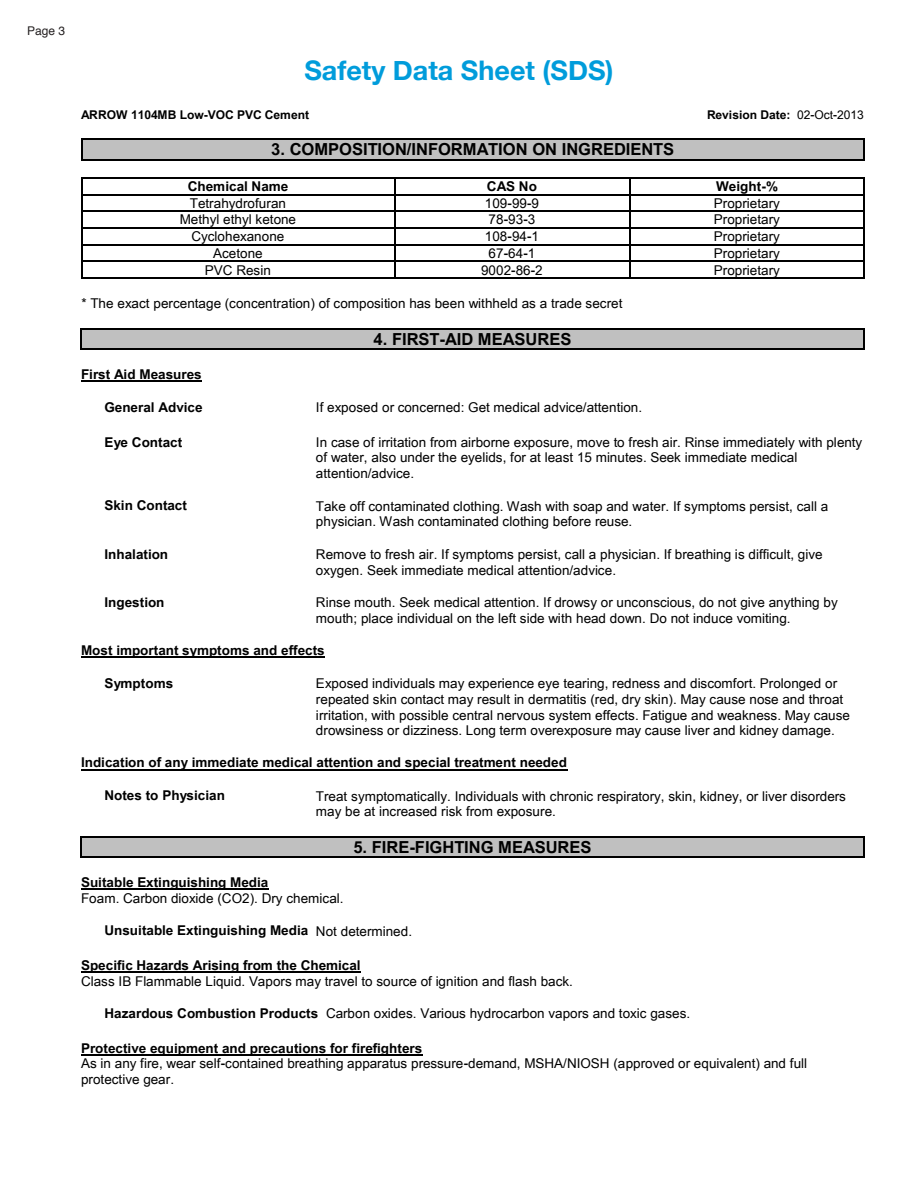
<style>
.page{position:relative;width:918px;height:1188px;background:#fff}
.page>*{position:absolute;margin:0;border:0;box-sizing:border-box;transform-origin:0 0}
.t1{font:700 27px "Helvetica Neue";color:#009cdb}
.t2{font:700 16.5px "Arial";letter-spacing:-.005em;color:#000}
.t3{font:13.5px/15.5px "Arial";letter-spacing:.005em;color:#000}
.t4{font:700 13.5px "Arial";color:#000}
.t5{font:700 12px "Arial";letter-spacing:-.005em;color:#000}
.t6{font:12px "Helvetica";color:#231f20}
.s1{font-weight:400}
.s2{font-weight:700}
</style>
<div class="page">
<div style="left:82px;top:140px;width:782px;height:19px;background:#c0c0c0"></div>
<hr style="left:82px;top:139px;width:782px;height:1px;background:#000">
<svg style="left:81px;top:139px;width:2px;height:21px"></svg>
<hr style="left:83px;top:159px;width:234px;height:1px;background:#000">
<hr style="left:318px;top:159px;width:546px;height:1px;background:#000">
<svg style="left:864px;top:139px;width:1px;height:21px"></svg>
<hr style="left:83px;top:177px;width:234px;height:2px;background:#000">
<hr style="left:318px;top:177px;width:76px;height:2px;background:#000">
<hr style="left:395px;top:177px;width:234px;height:2px;background:#000">
<hr style="left:630px;top:177px;width:234px;height:2px;background:#000">
<hr style="left:82px;top:194px;width:312px;height:1px;background:#000">
<hr style="left:395px;top:194px;width:234px;height:1px;background:#000">
<hr style="left:630px;top:194px;width:234px;height:1px;background:#000">
<hr style="left:82px;top:211px;width:312px;height:1px;background:#000">
<hr style="left:395px;top:211px;width:234px;height:1px;background:#000">
<hr style="left:630px;top:211px;width:234px;height:1px;background:#000">
<hr style="left:82px;top:228px;width:312px;height:1px;background:#000">
<hr style="left:395px;top:228px;width:234px;height:1px;background:#000">
<hr style="left:630px;top:228px;width:234px;height:1px;background:#000">
<hr style="left:82px;top:244px;width:312px;height:1px;background:#000">
<hr style="left:395px;top:244px;width:234px;height:1px;background:#000">
<hr style="left:630px;top:244px;width:234px;height:1px;background:#000">
<hr style="left:82px;top:261px;width:312px;height:1px;background:#000">
<hr style="left:395px;top:261px;width:234px;height:1px;background:#000">
<hr style="left:630px;top:261px;width:234px;height:1px;background:#000">
<svg style="left:81px;top:177px;width:2px;height:101px"></svg>
<hr style="left:83px;top:277px;width:234px;height:1px;background:#000">
<hr style="left:318px;top:277px;width:76px;height:1px;background:#000">
<svg style="left:394px;top:177px;width:1px;height:101px"></svg>
<hr style="left:395px;top:277px;width:234px;height:1px;background:#000">
<svg style="left:629px;top:177px;width:1px;height:101px"></svg>
<hr style="left:630px;top:277px;width:234px;height:1px;background:#000">
<svg style="left:864px;top:177px;width:1px;height:101px"></svg>
<div style="left:82px;top:330px;width:782px;height:19px;background:#c0c0c0"></div>
<hr style="left:83px;top:329px;width:781px;height:1px;background:#000">
<svg style="left:80px;top:329px;width:26px;height:21px"></svg>
<hr style="left:106px;top:349px;width:210px;height:1px;background:#000">
<hr style="left:317px;top:349px;width:547px;height:1px;background:#000">
<svg style="left:864px;top:329px;width:1px;height:21px"></svg>
<hr style="left:81px;top:381px;width:121px;height:1px;background:#000">
<hr style="left:81px;top:657px;width:244px;height:1px;background:#000">
<hr style="left:81px;top:769px;width:486px;height:1px;background:#000">
<div style="left:82px;top:837px;width:782px;height:19px;background:#c0c0c0"></div>
<hr style="left:83px;top:836px;width:781px;height:1px;background:#000">
<svg style="left:80px;top:836px;width:3px;height:21px"></svg>
<hr style="left:83px;top:856px;width:390px;height:1px;background:#000">
<hr style="left:474px;top:856px;width:390px;height:1px;background:#000">
<svg style="left:864px;top:836px;width:1px;height:21px"></svg>
<hr style="left:81px;top:888px;width:188px;height:2px;background:#000">
<hr style="left:81px;top:971px;width:280px;height:2px;background:#000">
<hr style="left:81px;top:1054px;width:342px;height:1px;background:#000">
<p class="t6" style="left:27px;top:22px;width:40px">Page 3</p>
<h1 class="t1" style="left:304px;top:54px;width:311px">Safety Data Sheet (SDS)</h1>
<p class="t5" style="left:81px;top:108px;width:230px">ARROW 1104MB Low-VOC PVC Cement</p>
<p class="t5" style="left:707px;top:108px;width:158px">Revision Date: <span class="s1">02-Oct-2013</span></p>
<p class="t2" style="left:271px;top:140px;width:404px">3. COMPOSITION/INFORMATION ON INGREDIENTS</p>
<p class="t4" style="left:188px;top:178px;width:102px">Chemical Name</p>
<p class="t4" style="left:487px;top:178px;width:52px">CAS No</p>
<p class="t4" style="left:716px;top:178px;width:63px">Weight-%</p>
<p class="t3" style="left:190px;top:196px;width:98px">Tetrahydrofuran</p>
<p class="t3" style="left:485px;top:196px;width:56px">109-99-9</p>
<p class="t3" style="left:714px;top:196px;width:68px">Proprietary</p>
<p class="t3" style="left:180px;top:212px;width:118px">Methyl ethyl ketone</p>
<p class="t3" style="left:489px;top:212px;width:48px">78-93-3</p>
<p class="t3" style="left:714px;top:212px;width:68px">Proprietary</p>
<p class="t3" style="left:191px;top:229px;width:95px">Cyclohexanone</p>
<p class="t3" style="left:485px;top:229px;width:56px">108-94-1</p>
<p class="t3" style="left:714px;top:229px;width:68px">Proprietary</p>
<p class="t3" style="left:213px;top:246px;width:51px">Acetone</p>
<p class="t3" style="left:489px;top:246px;width:48px">67-64-1</p>
<p class="t3" style="left:714px;top:246px;width:68px">Proprietary</p>
<p class="t3" style="left:205px;top:262px;width:68px">PVC Resin</p>
<p class="t3" style="left:481px;top:262px;width:63px">9002-86-2</p>
<p class="t3" style="left:714px;top:262px;width:68px">Proprietary</p>
<p class="t3" style="left:82px;top:296px;width:542px">* The exact percentage (concentration) of composition has been withheld as a trade secret</p>
<p class="t2" style="left:374px;top:330px;width:199px">4. FIRST-AID MEASURES</p>
<p class="t4" style="left:81px;top:367px;width:122px">First Aid Measures</p>
<p class="t4" style="left:104px;top:400px;width:100px">General Advice</p>
<p class="t3" style="left:316px;top:400px;width:328px">If exposed or concerned: Get medical advice/attention.</p>
<p class="t4" style="left:104px;top:434px;width:79px">Eye Contact</p>
<p class="t3" style="left:316px;top:435px;width:548px">In case of irritation from airborne exposure, move to fresh air. Rinse immediately with plenty of water, also under the eyelids, for at least 15 minutes. Seek immediate medical attention/advice.</p>
<p class="t4" style="left:104px;top:498px;width:84px">Skin Contact</p>
<p class="t3" style="left:316px;top:498px;width:514px">Take off contaminated clothing. Wash with soap and water. If symptoms persist, call a physician. Wash contaminated clothing before reuse.</p>
<p class="t4" style="left:104px;top:546px;width:65px">Inhalation</p>
<p class="t3" style="left:316px;top:547px;width:508px">Remove to fresh air. If symptoms persist, call a physician. If breathing is difficult, give oxygen. Seek immediate medical attention/advice.</p>
<p class="t4" style="left:104px;top:595px;width:62px">Ingestion</p>
<p class="t3" style="left:316px;top:595px;width:523px">Rinse mouth. Seek medical attention. If drowsy or unconscious, do not give anything by mouth; place individual on the left side with head down. Do not induce vomiting.</p>
<p class="t4" style="left:81px;top:643px;width:245px">Most important symptoms and effects</p>
<p class="t4" style="left:104px;top:676px;width:70px">Symptoms</p>
<p class="t3" style="left:316px;top:676px;width:536px">Exposed individuals may experience eye tearing, redness and discomfort. Prolonged or repeated skin contact may result in dermatitis (red, dry skin). May cause nose and throat irritation, with possible central nervous system effects. Fatigue and weakness. May cause drowsiness or dizziness. Long term overexposure may cause liver and kidney damage.</p>
<p class="t4" style="left:81px;top:755px;width:488px">Indication of any immediate medical attention and special treatment needed</p>
<p class="t4" style="left:104px;top:788px;width:122px">Notes to Physician</p>
<p class="t3" style="left:316px;top:788px;width:531px">Treat symptomatically. Individuals with chronic respiratory, skin, kidney, or liver disorders may be at increased risk from exposure.</p>
<p class="t2" style="left:353px;top:837px;width:240px">5. FIRE-FIGHTING MEASURES</p>
<p class="t4" style="left:81px;top:874px;width:189px">Suitable Extinguishing Media</p>
<p class="t3" style="left:81px;top:891px;width:264px">Foam. Carbon dioxide (CO2). Dry chemical.</p>
<p class="t4" style="left:104px;top:923px;width:309px">Unsuitable Extinguishing Media <span class="s1">Not determined.</span></p>
<p class="t4" style="left:81px;top:957px;width:281px">Specific Hazards Arising from the Chemical</p>
<p class="t3" style="left:81px;top:973px;width:493px">Class IB Flammable Liquid. Vapors may travel to source of ignition and flash back.</p>
<p class="t3" style="left:104px;top:1006px;width:587px"><span class="s2">Hazardous Combustion Products</span> Carbon oxides. Various hydrocarbon vapors and toxic gases.</p>
<p class="t4" style="left:81px;top:1040px;width:343px">Protective equipment and precautions for firefighters</p>
<p class="t3" style="left:81px;top:1056px;width:728px">As in any fire, wear self-contained breathing apparatus pressure-demand, MSHA/NIOSH (approved or equivalent) and full protective gear.</p>
</div>
